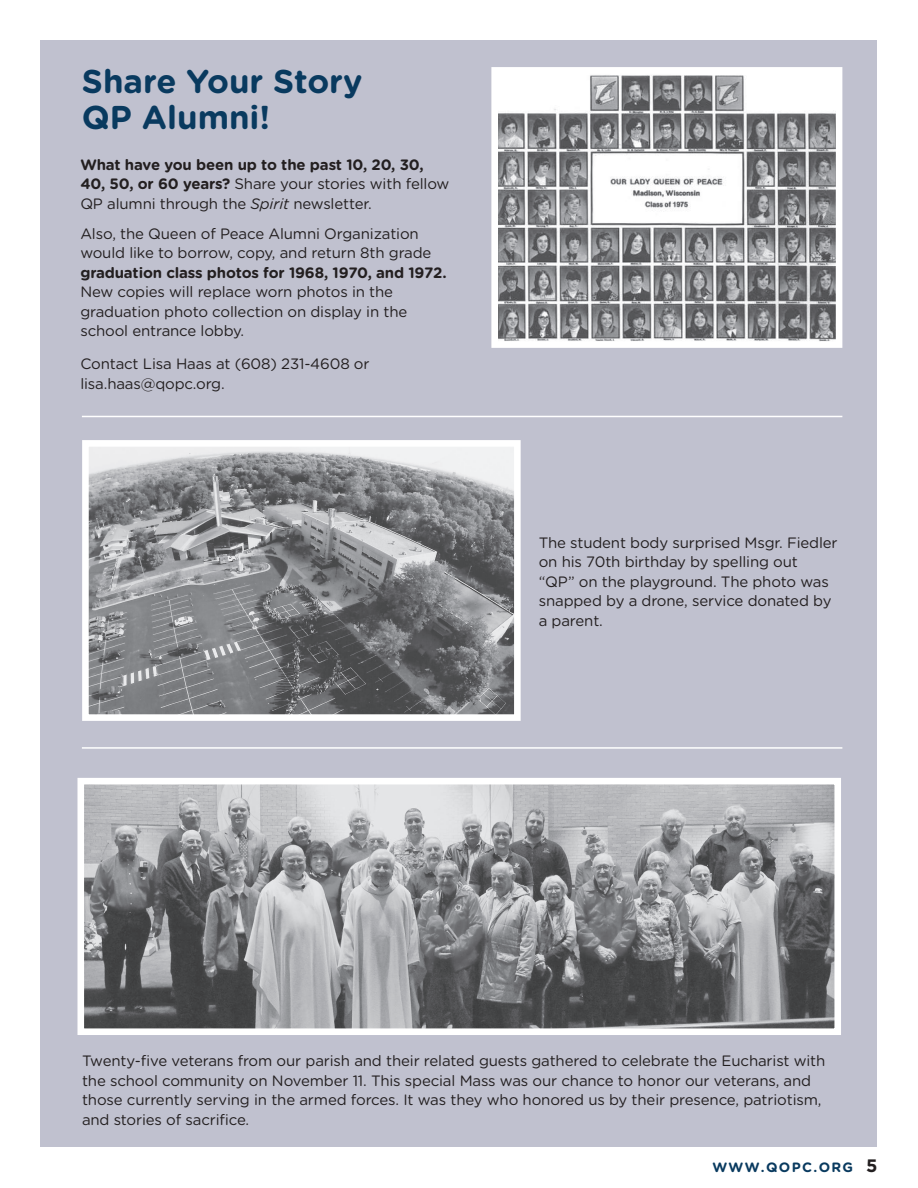
<style>
.page{position:relative;width:918px;height:1188px;background:#fff}
.page>*{position:absolute;margin:0;border:0;box-sizing:border-box;transform-origin:0 0}
.t1{font:700 33px/36px "Gotham Rounded";color:#093a5f}
.t2{font:15px/19.5px "Gotham Rounded";letter-spacing:-.01em;color:#231f20}
.t3{font:700 15px "Gotham Rounded";letter-spacing:-.01em;color:#231f20}
.t4{font:700 13.5px "Gotham Rounded";letter-spacing:.1em;color:#093a5f}
.s1{font-weight:700}
.s2{font-style:italic}
.s3{font-family:"Gotham";font-size:18px;color:#231f20}
</style>
<div class="page">
<div style="left:40px;top:40px;width:838px;height:1108px;background:#c0c1cf"></div>
<hr style="left:82px;top:416px;width:760px;height:1px;background:#fff">
<hr style="left:82px;top:747px;width:760px;height:2px;background:#fff">
<img style="left:85px;top:786px;width:748px;height:241px">
<div style="left:77px;top:778px;width:764px;height:257px;border:7px solid #fff"></div>
<img style="left:499px;top:75px;width:335px;height:265px">
<div style="left:491px;top:67px;width:351px;height:281px;border:7px solid #fff"></div>
<img style="left:90px;top:448px;width:423px;height:265px">
<div style="left:82px;top:440px;width:439px;height:281px;border:7px solid #fff"></div>
<h1 class="t1" style="left:82px;top:64px;width:282px">Share Your Story<br>QP Alumni!</h1>
<p class="t2" style="left:80px;top:155px;width:371px"><span class="s1">What have you been up to the past 10, 20, 30,<br>40, 50, or 60 years?</span> Share your stories with fellow<br>QP alumni through the <span class="s2">Spirit</span> newsletter.</p>
<p class="t2" style="left:80px;top:224px;width:353px">Also, the Queen of Peace Alumni Organization would like to borrow, copy, and return 8th grade</p>
<p class="t3" style="left:80px;top:264px;width:368px">graduation class photos for 1968, 1970, and 1972.</p>
<p class="t2" style="left:80px;top:282px;width:329px">New copies will replace worn photos in the graduation photo collection on display in the school entrance lobby.</p>
<p class="t2" style="left:80px;top:354px;width:291px">Contact Lisa Haas at (608) 231-4608 or lisa.haas@qopc.org.</p>
<p class="t2" style="left:539px;top:532px;width:300px">The student body surprised Msgr. Fiedler on his 70th birthday by spelling out “QP” on the playground. The photo was snapped by a drone, service donated by a parent.</p>
<p class="t2" style="left:82px;top:1051px;width:745px">Twenty-five veterans from our parish and their related guests gathered to celebrate the Eucharist with the school community on November 11. This special Mass was our chance to honor our veterans, and those currently serving in the armed forces. It was they who honored us by their presence, patriotism, and stories of sacrifice.</p>
<p class="t4" style="left:712px;top:1159px;width:167px">WWW.QOPC.ORG <span class="s3">5</span></p>
</div>
